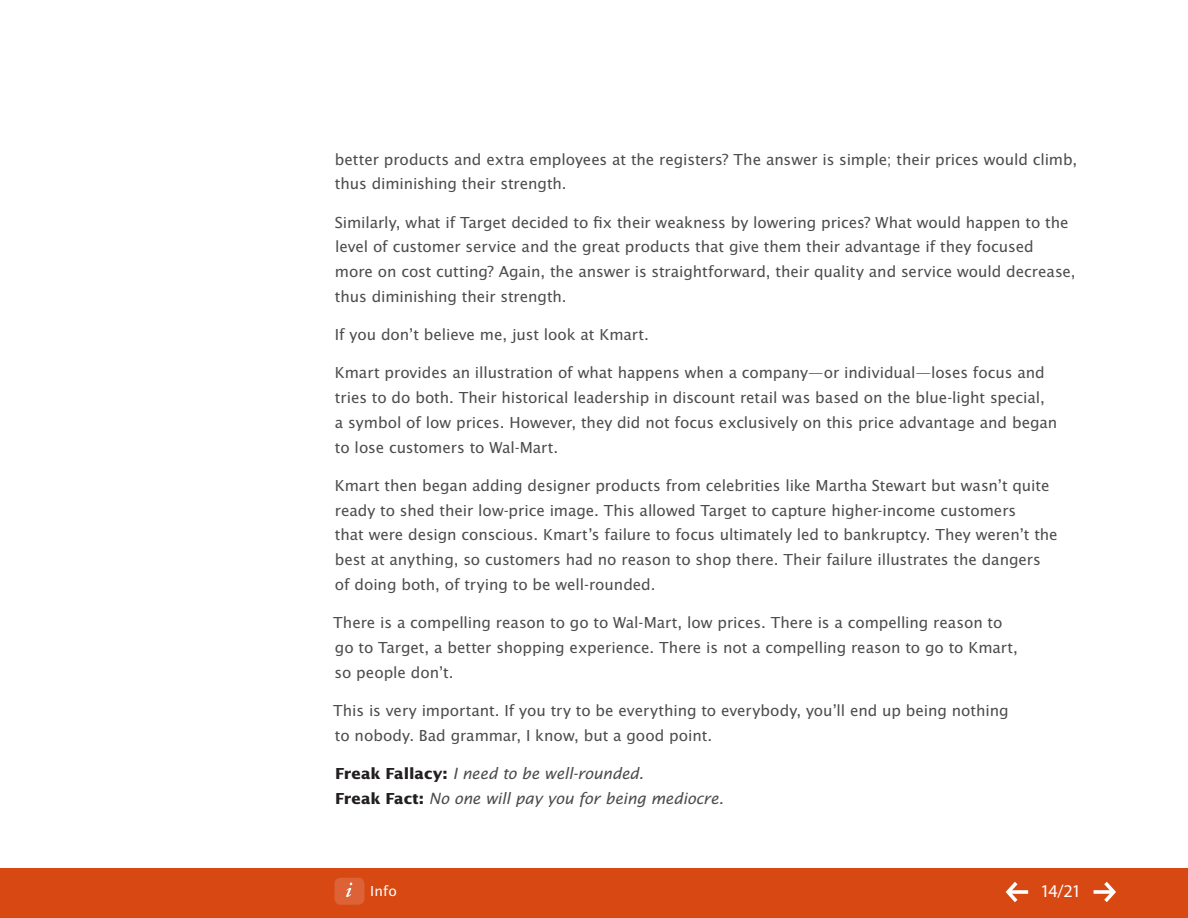
<style>
.page{position:relative;width:1188px;height:918px;background:#fff}
.page>*{position:absolute;margin:0;border:0;box-sizing:border-box;transform-origin:0 0}
.t1{font:18px "Myriad Pro";color:#fff}
.t2{font:italic 16.8px/24.8px "Lucida Sans EFOP";letter-spacing:-.01em;color:#4b4c4d}
.t3{font:16.5px/24.8px "Lucida Sans EFOP";letter-spacing:-.005em;color:#4b4c4d}
.t4{font:15px "Lucida Sans EFOP";color:#fff}
.s1{font-weight:700;font-style:normal;font-size:16.5px;color:#231f20}
</style>
<div class="page">
<div style="left:0;top:869px;width:1188px;height:49px;background:#d74812"></div>
<div style="left:334px;top:878px;width:30px;height:27px;background:#dd6336;border-radius:6px"></div>
<svg style="left:346px;top:883px;width:6px;height:14px"></svg>
<svg style="left:1006px;top:882px;width:22px;height:20px"></svg>
<svg style="left:1094px;top:882px;width:22px;height:20px"></svg>
<p class="t3" style="left:335px;top:148px;width:744px">better products and extra employees at the registers? The answer is simple; their prices would climb, thus diminishing their strength.</p>
<p class="t3" style="left:335px;top:211px;width:742px">Similarly, what if Target decided to fix their weakness by lowering prices? What would happen to the level of customer service and the great products that give them their advantage if they focused more on cost cutting? Again, the answer is straightforward, their quality and service would decrease, thus diminishing their strength.</p>
<p class="t3" style="left:335px;top:323px;width:316px">If you don’t believe me, just look at Kmart.</p>
<p class="t3" style="left:335px;top:361px;width:724px">Kmart provides an illustration of what happens when a company—or individual—loses focus and tries to do both. Their historical leadership in discount retail was based on the blue-light special,<br>a symbol of low prices. However, they did not focus exclusively on this price advantage and began to lose customers to Wal-Mart.</p>
<p class="t3" style="left:335px;top:474px;width:724px">Kmart then began adding designer products from celebrities like Martha Stewart but wasn’t quite ready to shed their low-price image. This allowed Target to capture higher-income customers<br>that were design conscious. Kmart’s failure to focus ultimately led to bankruptcy. They weren’t the best at anything, so customers had no reason to shop there. Their failure illustrates the dangers of doing both, of trying to be well-rounded.</p>
<p class="t3" style="left:333px;top:611px;width:686px">There is a compelling reason to go to Wal-Mart, low prices. There is a compelling reason to go to Target, a better shopping experience. There is not a compelling reason to go to Kmart, so people don’t.</p>
<p class="t3" style="left:333px;top:699px;width:677px">This is very important. If you try to be everything to everybody, you’ll end up being nothing to nobody. Bad grammar, I know, but a good point.</p>
<p class="t2" style="left:335px;top:762px;width:390px"><span class="s1">Freak Fallacy:</span> I need to be well-rounded.<br><span class="s1">Freak Fact:</span> No one will pay you for being mediocre.</p>
<p class="t4" style="left:370px;top:883px;width:28px">Info</p>
<p class="t1" style="left:1041px;top:880px;width:37px">14/21</p>
</div>
